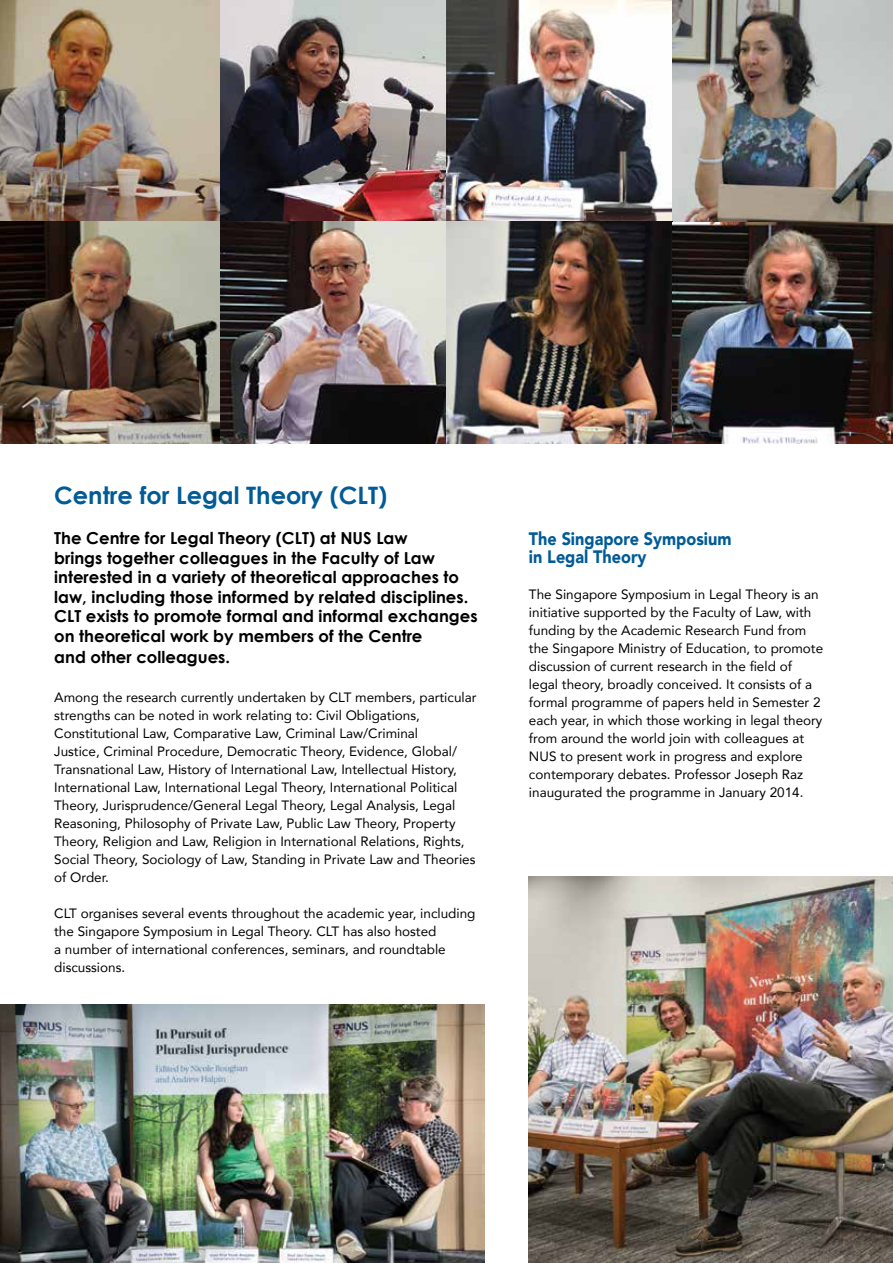
<style>
.page{position:relative;width:893px;height:1263px;background:#fff}
.page>*{position:absolute;margin:0;border:0;box-sizing:border-box;transform-origin:0 0}
.t1{font:700 24px "Century Gothic";color:#005b97}
.t2{font:900 18px/18px "Avenir";color:#005b97;scale:.9 1}
.t3{font:700 16.5px/19.5px "Century Gothic";color:#000}
.t4{font:13.5px/18px "Avenir";color:#000}
</style>
<div class="page">
<img style="left:0;top:0;width:893px;height:444px">
<img style="left:529px;top:877px;width:364px;height:386px">
<img style="left:0;top:1004px;width:485px;height:259px">
<h1 class="t1" style="left:54px;top:480px;width:335px">Centre for Legal Theory (CLT)</h1>
<p class="t3" style="left:54px;top:528px;width:425px">The Centre for Legal Theory (CLT) at NUS Law<br>brings together colleagues in the Faculty of Law interested in a variety of theoretical approaches to law, including those informed by related disciplines.<br>CLT exists to promote formal and informal exchanges on theoretical work by members of the Centre</p>
<p class="t3" style="left:54px;top:647px;width:177px">and other colleagues.</p>
<p class="t4" style="left:54px;top:688px;width:424px">Among the research currently undertaken by CLT members, particular strengths can be noted in work relating to: Civil Obligations, Constitutional Law, Comparative Law, Criminal Law/Criminal<br>Justice, Criminal Procedure, Democratic Theory, Evidence, Global/ Transnational Law, History of International Law, Intellectual History, International Law, International Legal Theory, International Political Theory, Jurisprudence/General Legal Theory, Legal Analysis, Legal Reasoning, Philosophy of Private Law, Public Law Theory, Property Theory, Religion and Law, Religion in International Relations, Rights, Social Theory, Sociology of Law, Standing in Private Law and Theories of Order.</p>
<p class="t4" style="left:54px;top:904px;width:423px">CLT organises several events throughout the academic year, including the Singapore Symposium in Legal Theory. CLT has also hosted<br>a number of international conferences, seminars, and roundtable discussions.</p>
<h2 class="t2" style="left:529px;top:529px;width:226px">The Singapore Symposium in Legal Theory</h2>
<p class="t4" style="left:529px;top:585px;width:296px">The Singapore Symposium in Legal Theory is an initiative supported by the Faculty of Law, with funding by the Academic Research Fund from the Singapore Ministry of Education, to promote discussion of current research in the field of legal theory, broadly conceived. It consists of a formal programme of papers held in Semester 2 each year, in which those working in legal theory from around the world join with colleagues at NUS to present work in progress and explore contemporary debates. Professor Joseph Raz inaugurated the programme in January 2014.</p>
</div>
